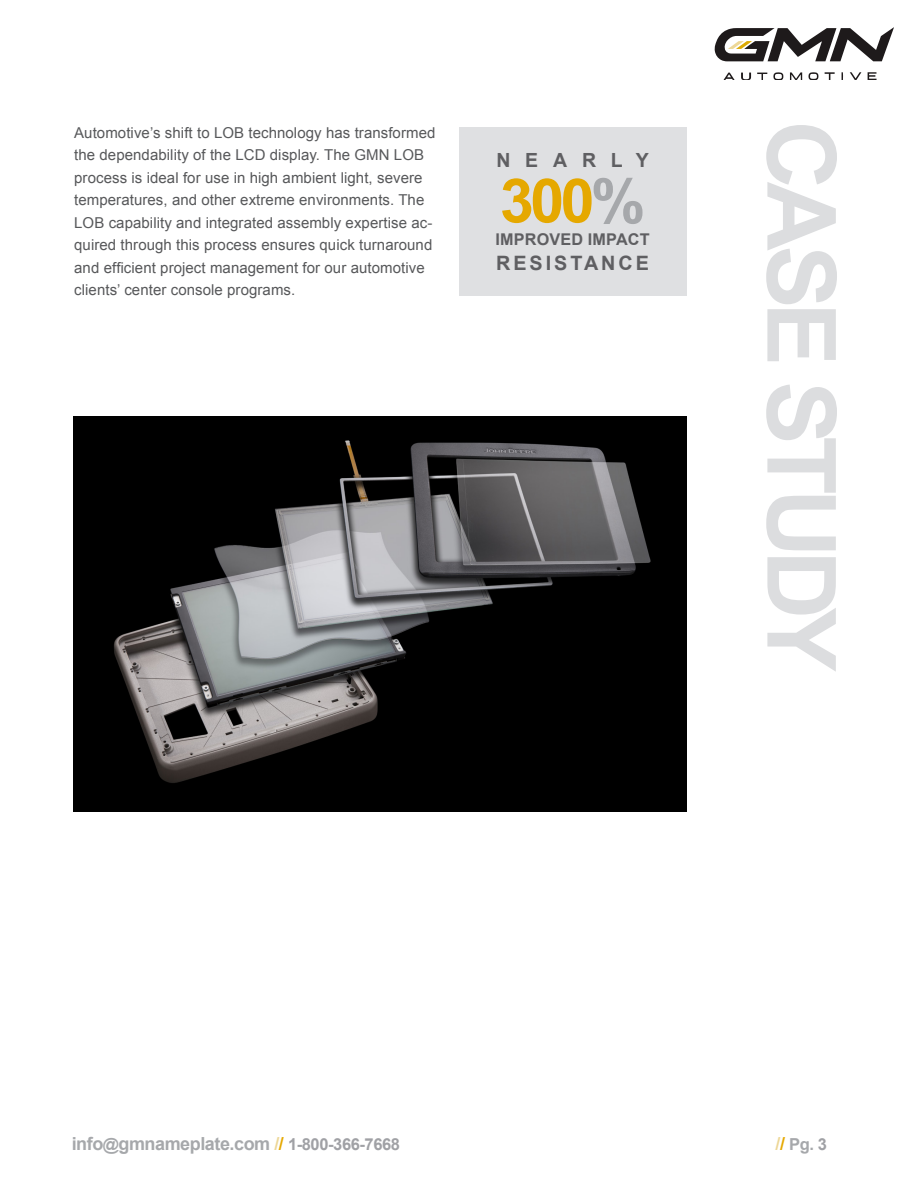
<style>
.page{position:relative;width:918px;height:1188px;background:#fff}
.page>*{position:absolute;margin:0;border:0;box-sizing:border-box;transform-origin:0 0}
.t1{font:700 61.2px "Arial";color:#e5a800}
.t2{font:700 19.8px "Arial";letter-spacing:.15em;color:#5f5f62}
.t3{font:700 19.5px "Arial";letter-spacing:.76em;color:#5f5f62}
.t4{font:700 18px "Arial";letter-spacing:-.025em;color:#a6a8ab}
.t5{font:700 16.5px "Arial";color:#a6a8ab}
.t6{font:700 16.2px "Arial";letter-spacing:.01em;color:#5f5f62}
.goals{font:15px/22.5px "Arial";letter-spacing:.005em;color:#57585a}
.s1{color:#a6a8ab}
.s2{font-size:16.5px}
.s3{color:#edd797}
.s4{color:#e5a800}
.s5{font-size:16.5px;color:#a0a1a5}
.s6{font-size:18px;color:#edd797}
.s7{font-size:18px;color:#e5a800}
.s8{color:#a0a1a5}
</style>
<div class="page">
<svg style="left:790px;top:72px;width:12px;height:8px"></svg>
<svg style="left:868px;top:72px;width:9px;height:8px"></svg>
<svg style="left:714px;top:28px;width:180px;height:33px"></svg>
<svg style="left:773px;top:72px;width:10px;height:8px"></svg>
<svg style="left:808px;top:72px;width:10px;height:8px"></svg>
<svg style="left:741px;top:73px;width:10px;height:7px"></svg>
<svg style="left:723px;top:73px;width:12px;height:7px"></svg>
<svg style="left:825px;top:72px;width:10px;height:8px"></svg>
<svg style="left:850px;top:72px;width:11px;height:8px"></svg>
<svg style="left:757px;top:73px;width:10px;height:7px"></svg>
<div style="left:459px;top:127px;width:227px;height:168px;background:#dfe0e2"></div>
<img style="left:74px;top:416px;width:613px;height:395px">
<svg style="left:766px;top:125px;width:71px;height:547px"></svg>
<p class="goals" style="left:74px;top:122px;width:363px">Automotive’s shift to LOB technology has transformed the dependability of the LCD display. The GMN LOB process is ideal for use in high ambient light, severe temperatures, and other extreme environments. The LOB capability and integrated assembly expertise ac&shy;quired through this process ensures quick turnaround and efficient project management for our automotive clients’ center console programs.</p>
<p class="t3" style="left:496px;top:147px;width:154px">NEARLY</p>
<p class="t1" style="left:500px;top:160px;width:147px">300<span class="s1">%</span></p>
<p class="t2" style="left:496px;top:250px;width:154px">RESISTANCE</p>
<p class="t6" style="left:496px;top:229px;width:156px">IMPROVED IMPACT</p>
<p class="t4" style="left:72px;top:1131px;width:330px">info<span class="s2">@</span>gmnameplate.com <span class="s3">/</span><span class="s4">/</span> <span class="s5">1-800-366-7668</span></p>
<p class="t5" style="left:776px;top:1133px;width:53px"><span class="s6">/</span><span class="s7">/</span> Pg. <span class="s8">3</span></p>
</div>
